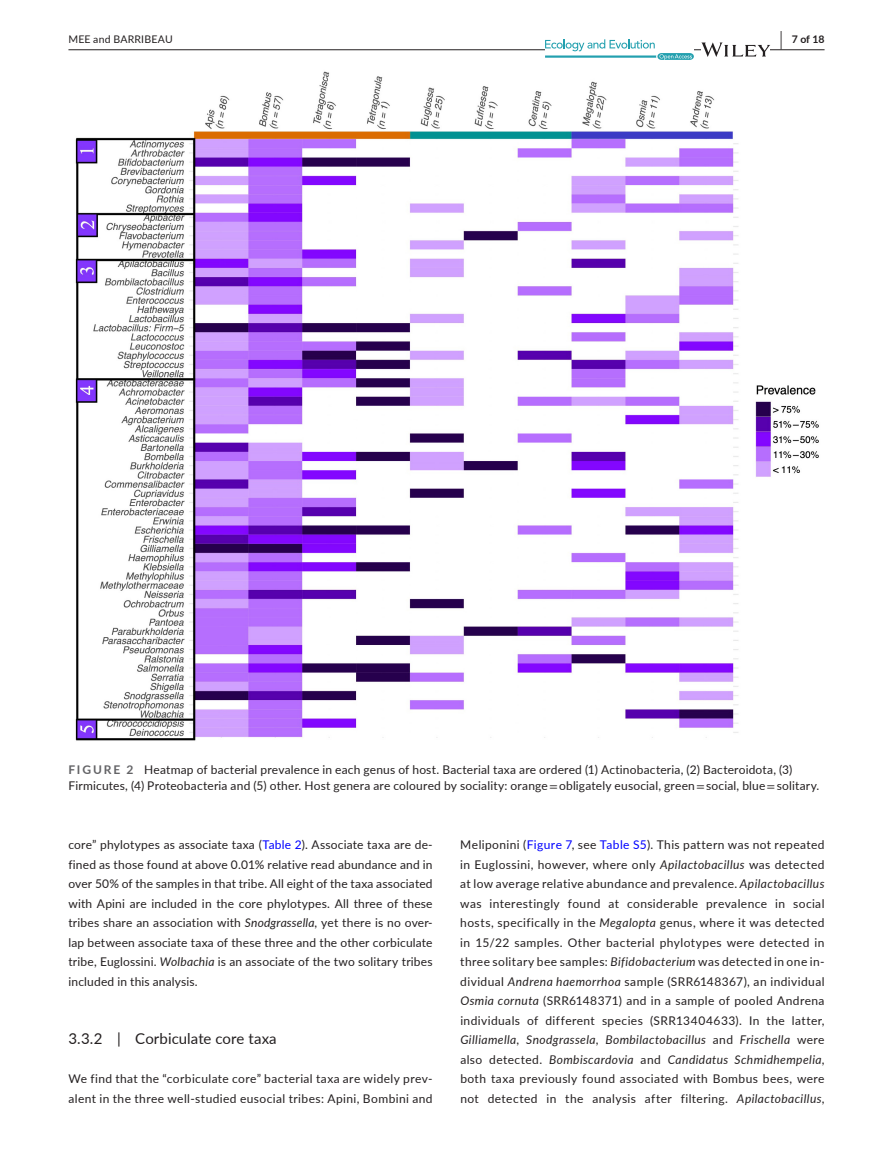
<style>
.page{position:relative;width:893px;height:1174px;background:#fff}
.page>*{position:absolute;margin:0;border:0;box-sizing:border-box;transform-origin:0 0}
.t1{font:15px "Lato";letter-spacing:.005em;color:#231f20}
.t2{font:12px/19.5px "Lato";letter-spacing:.02em;color:#231f20;text-align:justify}
.t3{font:10.5px "Lato";letter-spacing:.02em;color:#231f20}
.t4{font:700 10.5px "Lato";color:#231f20}
.s1{font-size:19.5px}
.s2{font-weight:700;color:#636366}
.s3{font-family:"STIX"}
.s4{color:#00f}
.s5{font-style:italic}
</style>
<div class="page">
<hr style="left:68px;top:49px;width:756px;height:1px;background:#231f20">
<svg style="left:545px;top:39px;width:149px;height:21px"></svg>
<svg style="left:701px;top:42px;width:69px;height:15px"></svg>
<img style="left:75px;top:71px;width:744px;height:670px">
<p class="t3" style="left:68px;top:31px;width:106px">MEE and BARRIBEAU</p>
<p class="t4" style="left:780px;top:31px;width:46px"><span class="s1">|</span> 7 of 18</p>
<p class="t2" style="left:68px;top:761px;width:752px;line-height:16.5px"><span class="s2">FIGURE 2</span> Heatmap of bacterial prevalence in each genus of host. Bacterial taxa are ordered (1) Actinobacteria, (2) Bacteroidota, (3)<br>Firmicutes, (4) Proteobacteria and (5) other. Host genera are coloured by sociality: orange <span class="s3">=</span> obligately eusocial, green <span class="s3">=</span> social, blue <span class="s3">=</span> solitary.</p>
<p class="t2" style="left:68px;top:834px;width:366px">core” phylotypes as associate taxa (<span class="s4">Table 2</span>). Associate taxa are de&shy;fined as those found at above 0.01% relative read abundance and in over 50% of the samples in that tribe. All eight of the taxa associated with Apini are included in the core phylotypes. All three of these tribes share an association with <span class="s5">Snodgrassella</span>, yet there is no over&shy;lap between associate taxa of these three and the other corbiculate tribe, Euglossini. <span class="s5">Wolbachia</span> is an associate of the two solitary tribes included in this analysis.</p>
<p class="t1" style="left:68px;top:1028px;width:210px">3.3.2 | Corbiculate core taxa</p>
<p class="t2" style="left:68px;top:1068px;width:366px">We find that the “corbiculate core” bacterial taxa are widely prev&shy;alent in the three well-studied eusocial tribes: Apini, Bombini and</p>
<p class="t2" style="left:460px;top:834px;width:366px">Meliponini (<span class="s4">Figure 7</span>, see <span class="s4">Table S5</span>). This pattern was not repeated in Euglossini, however, where only <span class="s5">Apilactobacillus</span> was detected at low average relative abundance and prevalence. <span class="s5">Apilactobacillus </span>was interestingly found at considerable prevalence in social hosts, specifically in the <span class="s5">Megalopta</span> genus, where it was detected in 15/22 samples. Other bacterial phylotypes were detected in three solitary bee samples: <span class="s5">Bifidobacterium</span> was detected in one in&shy;dividual <span class="s5">Andrena haemorrhoa</span> sample (SRR6148367), an individual <span class="s5">Osmia cornuta</span> (SRR6148371) and in a sample of pooled Andrena individuals of different species (SRR13404633). In the latter, <span class="s5">Gilliamella</span>, <span class="s5">Snodgrassela</span>, <span class="s5">Bombilactobacillus</span> and <span class="s5">Frischella</span> were also detected. <span class="s5">Bombiscardovia</span> and <span class="s5">Candidatus Schmidhempelia</span>, both taxa previously found associated with Bombus bees, were not detected in the analysis after filtering. <span class="s5">Apilactobacillus</span>,</p>
</div>
